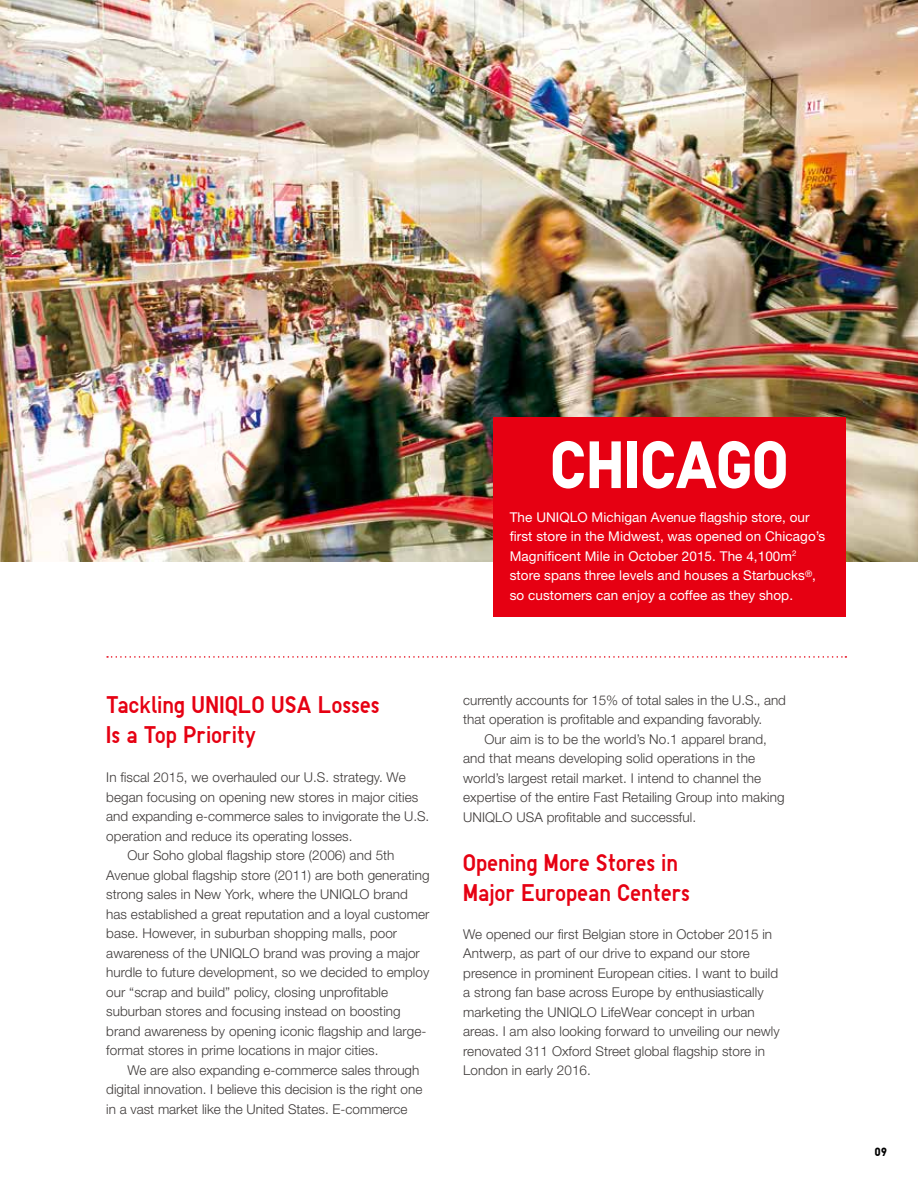
<style>
.page{position:relative;width:918px;height:1188px;background:#fff}
.page>*{position:absolute;margin:0;border:0;box-sizing:border-box;transform-origin:0 0}
.t1{font:700 67.05px "TT Uniqlo";color:#fff}
.t2{font:24px/30px "TT Uniqlo";letter-spacing:.02em;color:#e60012}
.t3{font:300 13.5px/19.5px "Helvetica Neue";letter-spacing:.005em;color:#3e3a39}
.t4{font:13.5px/19.5px "Helvetica Neue";letter-spacing:.005em;color:#fff}
.t5{font:700 12px "TT Uniqlo";color:#000}
</style>
<div class="page">
<img style="left:1px;top:0;width:917px;height:561px">
<div style="left:493px;top:417px;width:353px;height:200px;background:#e60012"></div>
<svg style="left:107px;top:656px;width:739px;height:2px"></svg>
<h1 class="t1" style="left:550px;top:425px;width:239px">CHICAGO</h1>
<p class="t4" style="left:510px;top:507px;width:317px">The UNIQLO Michigan Avenue flagship store, our first store in the Midwest, was opened on Chicago’s Magnificent Mile in October 2015. The 4,100m<sup>2 </sup>store spans three levels and houses a Starbucks<sup>®</sup>, so customers can enjoy a coffee as they shop.</p>
<h2 class="t2" style="left:106px;top:690px;width:274px">Tackling UNIQLO USA Losses<br>Is a Top Priority</h2>
<p class="t3" style="left:463px;top:690px;width:324px">currently accounts for 15% of total sales in the U.S., and that operation is profitable and expanding favorably.</p>
<p class="t3" style="left:463px;top:729px;width:323px;text-indent:21px">Our aim is to be the world’s No.1 apparel brand, and that means developing solid operations in the world’s largest retail market. I intend to channel the expertise of the entire Fast Retailing Group into making UNIQLO USA profitable and successful.</p>
<p class="t3" style="left:106px;top:767px;width:301px">In fiscal 2015, we overhauled our U.S. strategy. We</p>
<p class="t3" style="left:106px;top:787px;width:314px">began focusing on opening new stores in major cities</p>
<p class="t3" style="left:106px;top:806px;width:325px">and expanding e-commerce sales to invigorate the U.S.</p>
<p class="t3" style="left:106px;top:826px;width:248px">operation and reduce its operating losses.</p>
<p class="t3" style="left:128px;top:845px;width:269px">Our Soho global flagship store (2006) and 5th</p>
<p class="t3" style="left:106px;top:865px;width:325px">Avenue global flagship store (2011) are both generating</p>
<p class="t3" style="left:106px;top:884px;width:303px">strong sales in New York, where the UNIQLO brand</p>
<p class="t3" style="left:106px;top:904px;width:325px">has established a great reputation and a loyal customer</p>
<p class="t3" style="left:106px;top:923px;width:292px">base. However, in suburban shopping malls, poor</p>
<p class="t3" style="left:106px;top:943px;width:315px">awareness of the UNIQLO brand was proving a major</p>
<p class="t3" style="left:106px;top:962px;width:324px">hurdle to future development, so we decided to employ</p>
<p class="t3" style="left:106px;top:982px;width:283px">our “scrap and build” policy, closing unprofitable</p>
<p class="t3" style="left:106px;top:1001px;width:296px">suburban stores and focusing instead on boosting</p>
<p class="t3" style="left:106px;top:1021px;width:322px">brand awareness by opening iconic flagship and large-</p>
<p class="t3" style="left:106px;top:1040px;width:274px">format stores in prime locations in major cities.</p>
<p class="t3" style="left:128px;top:1060px;width:293px">We are also expanding e-commerce sales through</p>
<p class="t3" style="left:106px;top:1079px;width:318px">digital innovation. I believe this decision is the right one</p>
<p class="t3" style="left:106px;top:1099px;width:303px">in a vast market like the United States. E-commerce</p>
<h2 class="t2" style="left:463px;top:847px;width:228px">Opening More Stores in<br>Major European Centers</h2>
<p class="t3" style="left:463px;top:924px;width:318px">We opened our first Belgian store in October 2015 in Antwerp, as part of our drive to expand our store presence in prominent European cities. I want to build a strong fan base across Europe by enthusiastically marketing the UNIQLO LifeWear concept in urban areas. I am also looking forward to unveiling our newly renovated 311 Oxford Street global flagship store in London in early 2016.</p>
<p class="t5" style="left:875px;top:1145px;width:14px">09</p>
</div>
